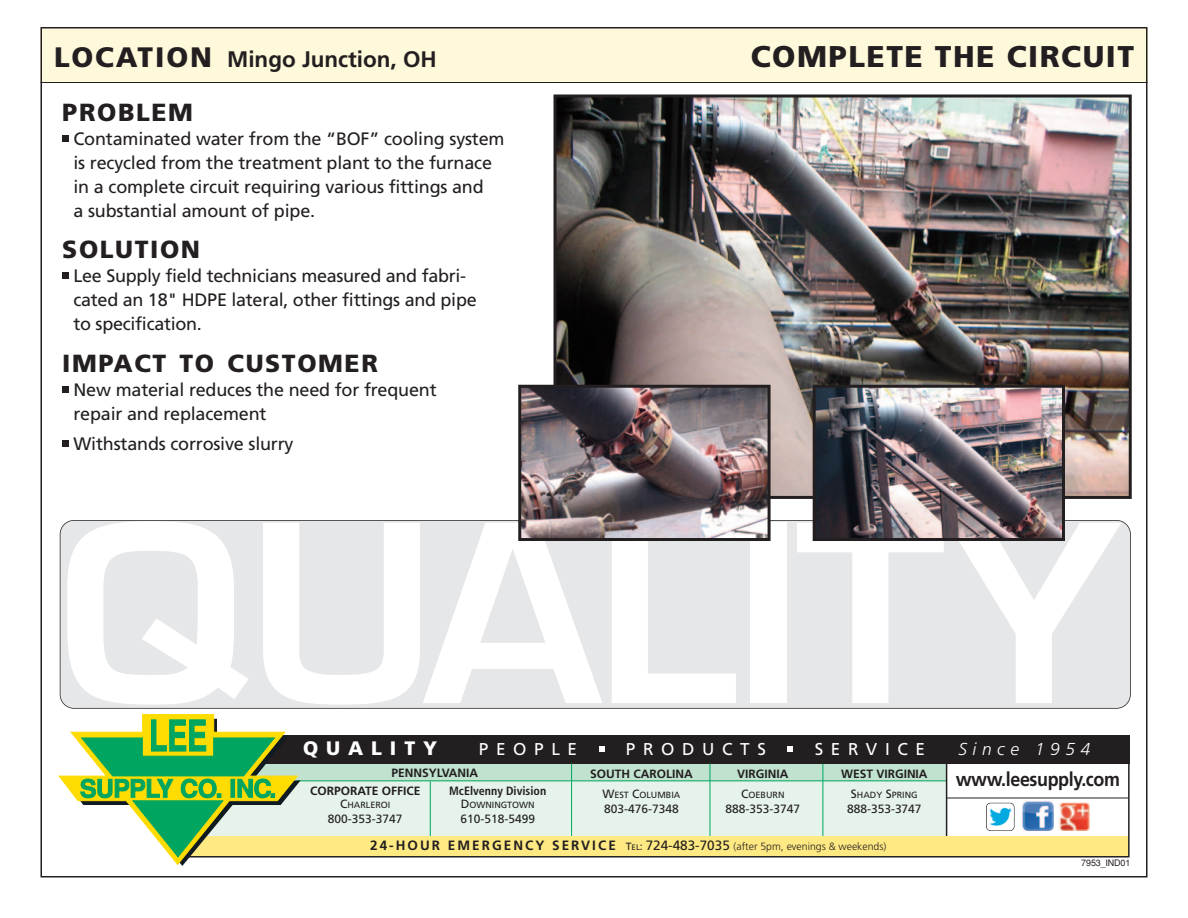
<style>
.page{position:relative;width:1188px;height:918px;background:#fff}
.page>*{position:absolute;margin:0;border:0;box-sizing:border-box;transform-origin:0 0}
.t1{font:600 240.45px "Eurostile";letter-spacing:-.02em;color:#fff;scale:1.05 1}
.t2{font:900 30px "Frutiger";letter-spacing:.05em;color:#231f20}
.t3{font:900 24.75px "Frutiger";letter-spacing:.065em;color:#231f20}
.t4{font:700 22.5px "Frutiger";color:#231f20}
.t5{font:700 19.5px "Frutiger";letter-spacing:-.02em;color:#231f20;scale:.92 1}
.t6{font:900 19.5px "Frutiger LT Std";letter-spacing:.405em;color:#fff}
.t7{font:18px/24px "Frutiger";letter-spacing:-.01em;color:#231f20}
.t8{font:italic 300 17.25px "Frutiger LT Std";letter-spacing:.325em;color:#fff}
.t9{font:17.1px "Frutiger LT Std";letter-spacing:.445em;color:#fff}
.t10{font:700 12px "Frutiger";color:#231f20}
.t11{font:12px "Frutiger";color:#231f20}
.t12{font:700 condensed 12px "Frutiger LT Std";color:#231f20}
.t13{font:300 10.5px "Frutiger LT Std";color:#231f20}
.t14{font:9px "Frutiger";color:#231f20}
.t15{font:9px "Helvetica";letter-spacing:-.015em;color:#231f20}
.s1{font-weight:900;font-size:28.2px}
.s2{font-size:12px}
.s3{font-weight:700;font-size:13.5px}
.s4{font-weight:400}
.s5{font-weight:400;font-size:7.8px}
.s6{font-weight:400;font-size:13.5px}
</style>
<div class="page">
<div style="left:60px;top:521px;width:1070px;height:187px;background:#e6e7e9"></div>
<div style="left:60px;top:520px;width:1071px;height:189px;border:2px solid #231f20;border-radius:14px"></div>
<div style="left:40px;top:28px;width:1108px;height:54px;background:#fef9db"></div>
<hr style="left:40px;top:82px;width:1108px;height:1px;background:#231f20">
<div style="left:62px;top:135px;width:7px;height:7px;background:#231f20"></div>
<div style="left:62px;top:273px;width:7px;height:6px;background:#231f20"></div>
<div style="left:62px;top:386px;width:7px;height:7px;background:#231f20"></div>
<div style="left:62px;top:440px;width:7px;height:7px;background:#231f20"></div>
<img style="left:558px;top:98px;width:570px;height:397px">
<div style="left:554px;top:94px;width:578px;height:405px;border:3px solid #231f20"></div>
<img style="left:522px;top:389px;width:245px;height:148px">
<div style="left:518px;top:385px;width:253px;height:156px;border:3px solid #231f20"></div>
<img style="left:817px;top:389px;width:244px;height:148px">
<div style="left:813px;top:385px;width:252px;height:156px;border:3px solid #231f20"></div>
<div style="left:192px;top:756px;width:754px;height:83px;background:#e5f3ea"></div>
<div style="left:241px;top:762px;width:705px;height:19px;background:#c1e2cf"></div>
<hr style="left:297px;top:780px;width:650px;height:1px;background:#00a65f">
<div style="left:264px;top:735px;width:866px;height:28px;background:#231f20"></div>
<svg style="left:788px;top:746px;width:5px;height:6px"></svg>
<svg style="left:599px;top:746px;width:5px;height:6px"></svg>
<hr style="left:823px;top:764px;width:1px;height:75px;background:#00a65f">
<hr style="left:710px;top:762px;width:1px;height:78px;background:#00a65f">
<hr style="left:571px;top:763px;width:1px;height:76px;background:#00a65f">
<hr style="left:430px;top:781px;width:1px;height:59px;background:#00a65f">
<hr style="left:946px;top:761px;width:1px;height:78px;background:#231f20">
<div style="left:182px;top:836px;width:946px;height:21px;background:#ffe982"></div>
<div style="left:178px;top:762px;width:952px;height:96px;border:2px solid #231f20"></div>
<svg style="left:58px;top:714px;width:243px;height:152px"></svg>
<img style="left:1022px;top:800px;width:31px;height:31px">
<img style="left:1059px;top:802px;width:30px;height:29px">
<div style="left:986px;top:803px;width:28px;height:28px;border:2px solid #231f20;border-radius:5px"></div>
<img style="left:987px;top:804px;width:27px;height:26px">
<hr style="left:947px;top:798px;width:181px;height:1px;background:#231f20">
<p class="t4" style="left:54px;top:50px;width:384px"><span class="s1">LOCATION</span> Mingo Junction, OH</p>
<h3 class="t3" style="left:62px;top:102px;width:132px">PROBLEM</h3>
<p class="t7" style="left:74px;top:128px;width:433px">Contaminated water from the “BOF” cooling system is recycled from the treatment plant to the furnace in a complete circuit requiring various fittings and<br>a substantial amount of pipe.</p>
<h3 class="t3" style="left:62px;top:240px;width:139px">SOLUTION</h3>
<p class="t7" style="left:74px;top:265px;width:405px">Lee Supply field technicians measured and fabri&shy;cated an 18" HDPE lateral, other fittings and pipe to specification.</p>
<h3 class="t3" style="left:62px;top:353px;width:317px">IMPACT TO CUSTOMER</h3>
<p class="t7" style="left:74px;top:379px;width:365px">New material reduces the need for frequent repair and replacement</p>
<p class="t7" style="left:74px;top:433px;width:222px">Withstands corrosive slurry</p>
<h2 class="t2" style="left:751px;top:44px;width:385px">COMPLETE THE CIRCUIT</h2>
<h1 class="t1" style="left:54px;top:523px;width:1015px">QUALITY</h1>
<p class="t6" style="left:303px;top:737px;width:136px">QUALITY</p>
<p class="t9" style="left:479px;top:739px;width:100px">PEOPLE</p>
<p class="t9" style="left:626px;top:739px;width:142px">PRODUCTS</p>
<p class="t9" style="left:815px;top:739px;width:112px">SERVICE</p>
<p class="t8" style="left:958px;top:739px;width:133px">Since 1954</p>
<p class="t10" style="left:590px;top:769px;width:104px">SOUTH CAROLINA</p>
<p class="t14" style="left:602px;top:791px;width:80px"><span class="s2">W</span>EST <span class="s2">C</span>OLUMBIA</p>
<p class="t11" style="left:604px;top:804px;width:76px">803-476-7348</p>
<p class="t10" style="left:391px;top:768px;width:88px">PENNSYLVANIA</p>
<p class="t10" style="left:737px;top:769px;width:53px">VIRGINIA</p>
<p class="t14" style="left:741px;top:791px;width:45px"><span class="s2">C</span>OEBURN</p>
<p class="t11" style="left:726px;top:804px;width:76px">888-353-3747</p>
<p class="t10" style="left:841px;top:769px;width:88px">WEST VIRGINIA</p>
<p class="t14" style="left:851px;top:791px;width:68px"><span class="s2">S</span>HADY <span class="s2">S</span>PRING</p>
<p class="t11" style="left:847px;top:804px;width:76px">888-353-3747</p>
<p class="t5" style="left:956px;top:771px;width:180px">www.leesupply.com</p>
<p class="t12" style="left:449px;top:784px;width:99px">McElvenny Division</p>
<p class="t14" style="left:461px;top:801px;width:76px"><span class="s2">D</span>OWNINGTOWN</p>
<p class="t11" style="left:460px;top:814px;width:76px">610-518-5499</p>
<p class="t10" style="left:310px;top:786px;width:112px">CORPORATE OFFICE</p>
<p class="t14" style="left:340px;top:801px;width:52px"><span class="s2">C</span>HARLEROI</p>
<p class="t11" style="left:328px;top:814px;width:76px">800-353-3747</p>
<p class="t13" style="left:370px;top:842px;width:518px"><span class="s3">24-HOUR EMERGENCY SERVICE</span> <span class="s4">T</span><span class="s5">EL</span><span class="s4">:</span> <span class="s6">724-483-7035</span> (after 5pm, evenings &amp; weekends)</p>
<p class="t15" style="left:1081px;top:859px;width:51px">7953_IND01</p>
</div>
